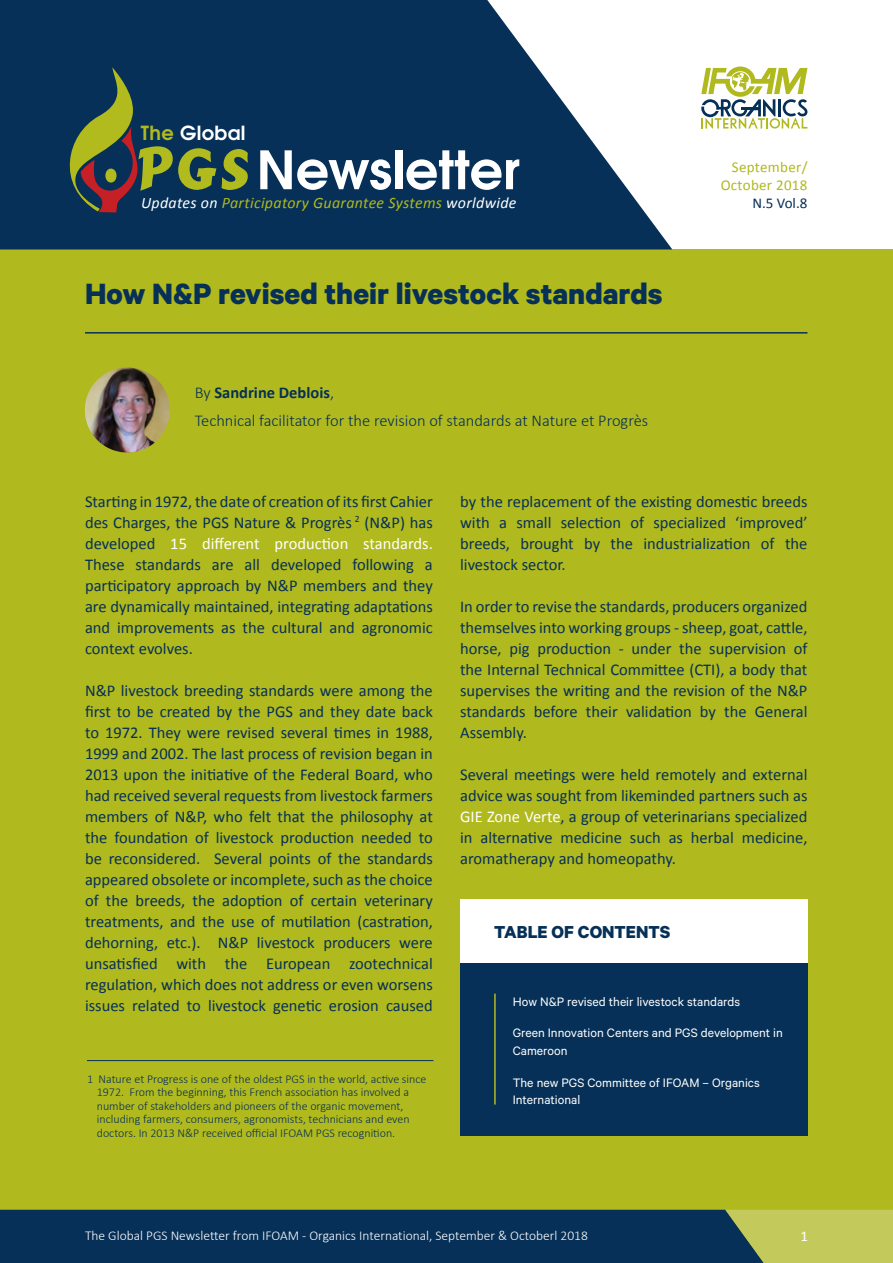
<style>
.page{position:relative;width:893px;height:1263px;background:#fff}
.page>*{position:absolute;margin:0;border:0;box-sizing:border-box;transform-origin:0 0}
.t1{font:700 52.65px "Te X Gyre Adventor";color:#fff}
.t2{font:700 33px "Calibre";color:#063057}
.t3{font:700 19.5px "Calibre";color:#063057}
.t4{font:700 19.35px "Te X Gyre Adventor";letter-spacing:.02em;color:#fff}
.t5{font:16.5px/21px "Calibri";color:#063057;text-align:justify}
.t6{font:300 16.5px/28px "Calibri";color:#063057}
.t7{font:italic 15.9px "Calibri";letter-spacing:.02em;color:#b0b91d}
.t8{font:15px/18px "Calibri";letter-spacing:.02em;color:#b0b91d;text-align:right}
.t9{font:15px "Calibri";color:#063057}
.t10{font:15px "Calibri";color:#fff}
.t11{font:13.8px/18px "Calibre";color:#fff}
.t12{font:300 13.5px "Calibri";color:#fff}
.t13{font:300 12px/13.5px "Calibri";color:#063057}
.s1{color:#b0b91d}
.s2{color:#fff}
.s3{font-weight:700}
</style>
<div class="page">
<div style="left:0;top:249px;width:893px;height:1014px;background:#b0b91d"></div>
<svg style="left:0;top:1210px;width:893px;height:53px;background:#254957"></svg>
<svg style="left:0;top:0;width:672px;height:249px;fill:#063057"></svg>
<svg style="left:701px;top:67px;width:106px;height:62px"></svg>
<div style="left:460px;top:962px;width:348px;height:173px;background:#063057"></div>
<hr style="left:494px;top:994px;width:2px;height:110px;background:#b2bb1e">
<div style="left:460px;top:899px;width:347px;height:63px;background:#fff"></div>
<svg style="left:70px;top:67px;width:178px;height:145px;background:#304a49"></svg>
<hr style="left:85px;top:332px;width:722px;height:2px;background:#063057">
<img style="left:85px;top:367px;width:85px;height:85px;border-radius:43px">
<hr style="left:87px;top:1060px;width:346px;height:1px;background:#063057">
<p class="t4" style="left:141px;top:116px;width:106px"><span class="s1">The</span> Global</p>
<h1 class="t1" style="left:257px;top:124px;width:265px">Newsletter</h1>
<p class="t7" style="left:141px;top:193px;width:377px"><span class="s2">Updates on</span> Participatory Guarantee Systems <span class="s2">worldwide</span></p>
<h2 class="t2" style="left:85px;top:283px;width:579px">How N&amp;P revised their livestock standards</h2>
<p class="t6" style="left:195px;top:379px;width:455px">By <span class="s3">Sandrine Deblois</span>,<br>Technical facilitator for the revision of standards at Nature et Progrès</p>
<p class="t8" style="left:721px;top:158px;width:88px">September/<br>October 2018</p>
<p class="t9" style="left:752px;top:193px;width:57px">N.5 Vol.8</p>
<p class="t5" style="left:85px;top:490px;width:349px">Starting in 1972, the date of creation of its first Cahier des Charges, the PGS Nature &amp; Progrès <sup>2</sup> (N&amp;P) has developed <span class="s2">15 different production standards.<br></span>These standards are all developed following a participatory approach by N&amp;P members and they are dynamically maintained, integrating adaptations and improvements as the cultural and agronomic context evolves.</p>
<p class="t5" style="left:85px;top:679px;width:349px">N&amp;P livestock breeding standards were among the first to be created by the PGS and they date back to 1972. They were revised several times in 1988, 1999 and 2002. The last process of revision began in 2013 upon the initiative of the Federal Board, who had received several requests from livestock farmers members of N&amp;P, who felt that the philosophy at the foundation of livestock production needed to be reconsidered. Several points of the standards appeared obsolete or incomplete, such as the choice of the breeds, the adoption of certain veterinary treatments, and the use of mutilation (castration, dehorning, etc.). N&amp;P livestock producers were unsatisfied with the European zootechnical regulation, which does not address or even worsens issues related to livestock genetic erosion caused</p>
<p class="t13" style="left:97px;top:1073px;width:331px;text-indent:-10px">1 Nature et Progress is one of the oldest PGS in the world, active since 1972. From the beginning, this French association has involved a number of stakeholders and pioneers of the organic movement, including farmers, consumers, agronomists, technicians and even doctors. In 2013 N&amp;P received official IFOAM PGS recognition.</p>
<p class="t5" style="left:460px;top:490px;width:349px">by the replacement of the existing domestic breeds with a small selection of specialized ‘improved’ breeds, brought by the industrialization of the livestock sector.</p>
<p class="t5" style="left:460px;top:595px;width:349px">In order to revise the standards, producers organized themselves into working groups - sheep, goat, cattle, horse, pig production - under the supervision of the Internal Technical Committee (CTI), a body that supervises the writing and the revision of the N&amp;P standards before their validation by the General Assembly.</p>
<p class="t5" style="left:460px;top:763px;width:349px">Several meetings were held remotely and external advice was sought from likeminded partners such as <span class="s2">GIE Zone Verte</span>, a group of veterinarians specialized in alternative medicine such as herbal medicine, aromatherapy and homeopathy.</p>
<p class="t3" style="left:494px;top:925px;width:178px">TABLE OF CONTENTS</p>
<p class="t11" style="left:513px;top:994px;width:229px">How N&amp;P revised their livestock standards</p>
<p class="t11" style="left:513px;top:1026px;width:272px">Green Innovation Centers and PGS development in<br>Cameroon</p>
<p class="t11" style="left:513px;top:1077px;width:249px;line-height:16.5px">The new PGS Committee of IFOAM – Organics<br>International</p>
<p class="t12" style="left:85px;top:1230px;width:504px">The Global PGS Newsletter from IFOAM - Organics International, September &amp; Octoberl 2018</p>
<p class="t10" style="left:800px;top:1227px;width:9px">1</p>
</div>
